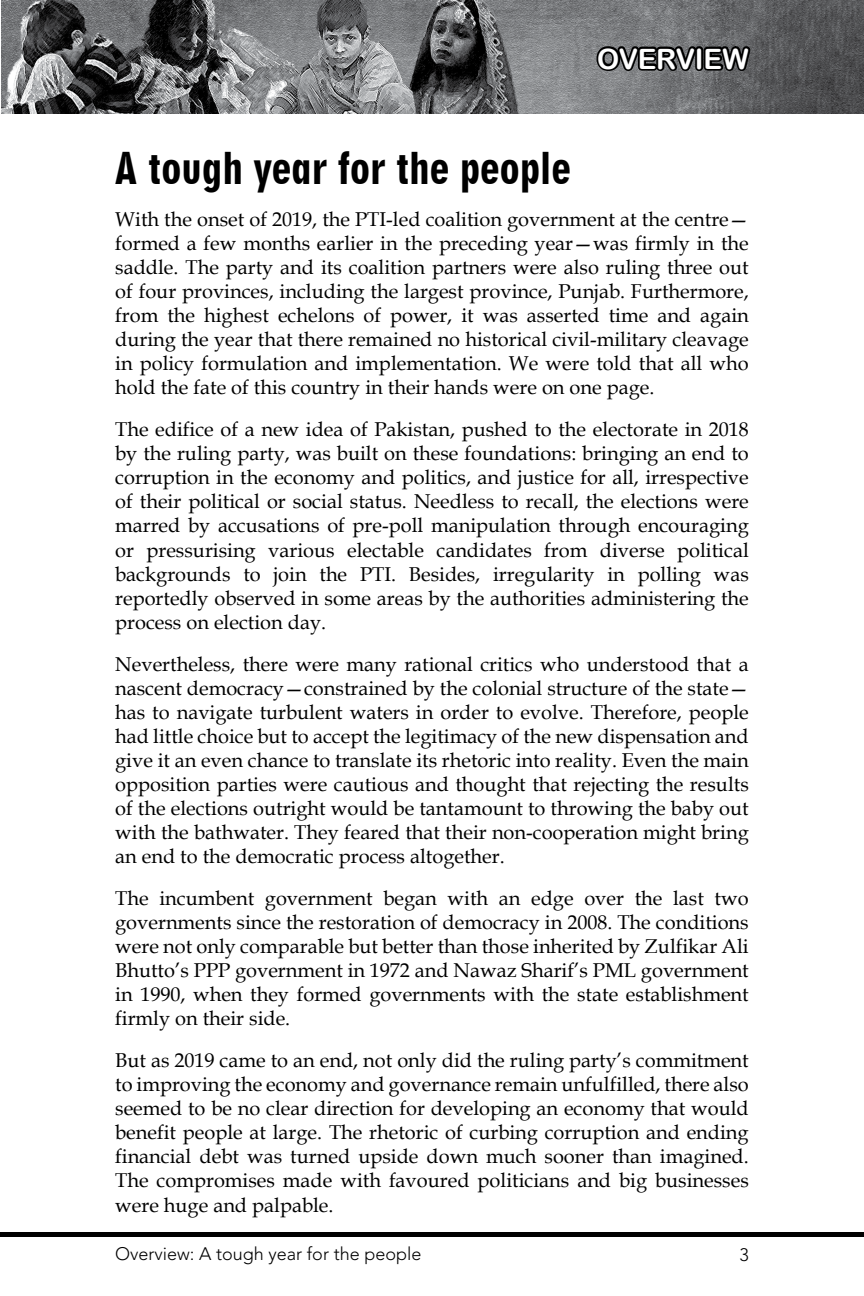
<style>
.page{position:relative;width:864px;height:1296px;background:#fff}
.page>*{position:absolute;margin:0;border:0;box-sizing:border-box;transform-origin:0 0}
.t1{font:42px "Geometric 706 BT Black Condensed B";color:#000}
.t2{font:28px "Arial Rounded MT Bold";letter-spacing:-.01em;color:#fff}
.t3{font:20px/24px "Book Antiqua";color:#000;text-align:justify}
.t4{font:300 18px "Avenir LT Std";color:#000}
</style>
<div class="page">
<img style="left:1px;top:0;width:863px;height:114px">
<svg style="left:594px;top:38px;width:159px;height:41px;background:#414243"></svg>
<hr style="left:0;top:1233px;width:864px;height:4px;background:#000">
<h2 class="t2" style="left:597px;top:42px;width:153px">OVERVIEW</h2>
<h1 class="t1" style="left:115px;top:143px;width:457px">A tough year for the people</h1>
<p class="t3" style="left:115px;top:207px;width:635px">With the onset of 2019, the PTI-led coalition government at the centre— formed a few months earlier in the preceding year—was firmly in the saddle. The party and its coalition partners were also ruling three out of four provinces, including the largest province, Punjab. Furthermore, from the highest echelons of power, it was asserted time and again during the year that there remained no historical civil-military cleavage in policy formulation and implementation. We were told that all who hold the fate of this country in their hands were on one page.</p>
<p class="t3" style="left:115px;top:417px;width:635px">The edifice of a new idea of Pakistan, pushed to the electorate in 2018 by the ruling party, was built on these foundations: bringing an end to corruption in the economy and politics, and justice for all, irrespective of their political or social status. Needless to recall, the elections were marred by accusations of pre-poll manipulation through encouraging or pressurising various electable candidates from diverse political backgrounds to join the PTI. Besides, irregularity in polling was reportedly observed in some areas by the authorities administering the process on election day.</p>
<p class="t3" style="left:115px;top:651px;width:635px">Nevertheless, there were many rational critics who understood that a nascent democracy—constrained by the colonial structure of the state— has to navigate turbulent waters in order to evolve. Therefore, people had little choice but to accept the legitimacy of the new dispensation and give it an even chance to translate its rhetoric into reality. Even the main opposition parties were cautious and thought that rejecting the results of the elections outright would be tantamount to throwing the baby out with the bathwater. They feared that their non-cooperation might bring an end to the democratic process altogether.</p>
<p class="t3" style="left:115px;top:886px;width:635px">The incumbent government began with an edge over the last two governments since the restoration of democracy in 2008. The conditions were not only comparable but better than those inherited by Zulfikar Ali Bhutto’s PPP government in 1972 and Nawaz Sharif’s PML government in 1990, when they formed governments with the state establishment firmly on their side.</p>
<p class="t3" style="left:115px;top:1048px;width:635px">But as 2019 came to an end, not only did the ruling party’s commitment to improving the economy and governance remain unfulfilled, there also seemed to be no clear direction for developing an economy that would benefit people at large. The rhetoric of curbing corruption and ending financial debt was turned upside down much sooner than imagined.<br>The compromises made with favoured politicians and big businesses were huge and palpable.</p>
<p class="t4" style="left:115px;top:1243px;width:308px">Overview: A tough year for the people</p>
<p class="t4" style="left:739px;top:1244px;width:11px">3</p>
</div>
